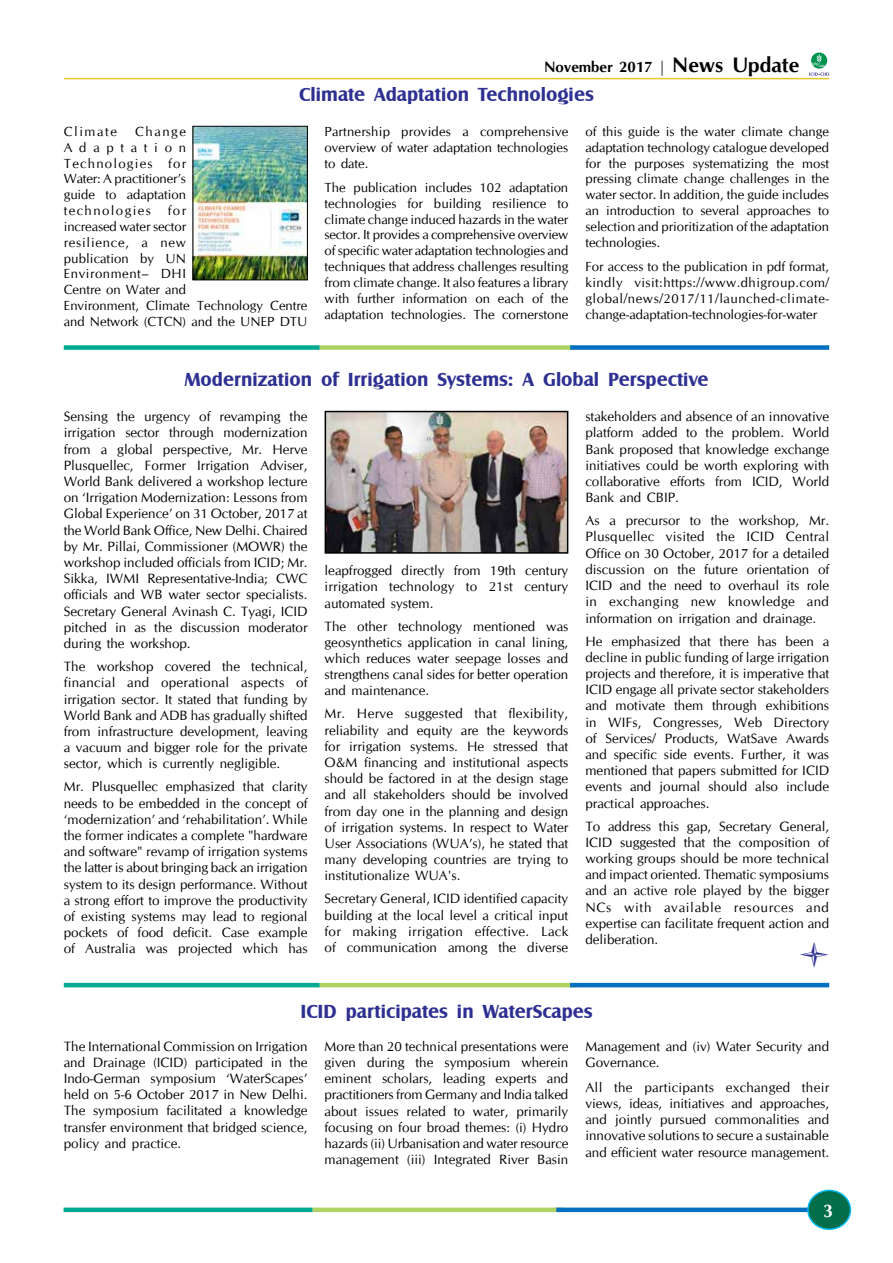
<style>
.page{position:relative;width:893px;height:1263px;background:#fff}
.page>*{position:absolute;margin:0;border:0;box-sizing:border-box;transform-origin:0 0}
.t1{font:30px "Webdings";color:#2e3092;scale:1.1 1}
.t2{font:700 19.5px "Castle T";color:#2e3092}
.t3{font:700 18px "CG Omega";color:#fff}
.t4{font:700 15px "CG Omega";color:#000}
.t5{font:13.5px/16.2px "CG Omega";color:#000;text-align:justify}
.t6{font:13.2px/15.9px "CG Omega";color:#000;text-align:justify}
.t7{font:13.2px "CG Omega";letter-spacing:.12em;color:#000}
.s1{font-size:21px}
</style>
<div class="page">
<div style="left:64px;top:1207px;width:249px;height:5px;background:#00a991"></div>
<div style="left:313px;top:1207px;width:250px;height:5px;background:#add361"></div>
<div style="left:556px;top:1207px;width:252px;height:5px;background:#0070c0"></div>
<div style="left:808px;top:1190px;width:42px;height:39px;background:#046d4a;border-radius:50%"></div>
<div style="left:807px;top:1190px;width:44px;height:40px;border:2px solid #00b9f1;border-radius:50%"></div>
<svg style="left:809px;top:54px;width:20px;height:22px"></svg>
<hr style="left:64px;top:78px;width:765px;height:1px;background:#e7c625">
<img style="left:328px;top:414px;width:237px;height:137px">
<div style="left:325px;top:411px;width:243px;height:143px;border:2px solid #000"></div>
<img style="left:195px;top:128px;width:111px;height:150px">
<div style="left:193px;top:126px;width:115px;height:154px;border:1px solid #000"></div>
<div style="left:64px;top:345px;width:256px;height:5px;background:#00a991"></div>
<div style="left:320px;top:345px;width:257px;height:5px;background:#add361"></div>
<div style="left:570px;top:345px;width:259px;height:5px;background:#0070c0"></div>
<hr style="left:64px;top:983px;width:256px;height:4px;background:#00a991">
<hr style="left:320px;top:983px;width:257px;height:4px;background:#add361">
<hr style="left:570px;top:983px;width:259px;height:4px;background:#0070c0">
<p class="t4" style="left:544px;top:57px;width:257px">November 2017 | <span class="s1">News Update</span></p>
<h2 class="t2" style="left:299px;top:84px;width:296px">Climate Adaptation Technologies</h2>
<p class="t6" style="left:585px;top:124px;width:245px">of this guide is the water climate change adaptation technology catalogue developed for the purposes systematizing the most pressing climate change challenges in the water sector. In addition, the guide includes an introduction to several approaches to selection and prioritization of the adaptation technologies.</p>
<p class="t6" style="left:585px;top:259px;width:245px">For access to the publication in pdf format, kindly visit:https://www.dhigroup.com/ global/news/2017/11/launched-climate&shy;change-adaptation-technologies-for-water</p>
<p class="t6" style="left:64px;top:124px;width:124px;text-indent:71px">Change Adaptation Technologies for Water: A practitioner’s guide to adaptation technologies</p>
<p class="t7" style="left:64px;top:123px;width:55px">Climate</p>
<p class="t6" style="left:325px;top:124px;width:245px">Partnership provides a comprehensive overview of water adaptation technologies to date.</p>
<p class="t6" style="left:325px;top:180px;width:245px">The publication includes 102 adaptation technologies for building resilience to climate change induced hazards in the water sector. It provides a comprehensive overview of specific water adaptation technologies and techniques that address challenges resulting from climate change. It also features a library with further information on each of the adaptation technologies. The cornerstone</p>
<p class="t6" style="left:64px;top:203px;width:245px;text-align:left;text-indent:104px">for<br>increased water sector<br>resilience, a new<br>publication by UN<br>Environment– DHI<br>Centre on Water and<br>Environment, Climate Technology Centre and Network (CTCN) and the UNEP DTU</p>
<h2 class="t2" style="left:184px;top:369px;width:526px">Modernization of Irrigation Systems: A Global Perspective</h2>
<p class="t5" style="left:585px;top:409px;width:245px">stakeholders and absence of an innovative platform added to the problem. World Bank proposed that knowledge exchange initiatives could be worth exploring with collaborative efforts from ICID, World Bank and CBIP.</p>
<p class="t5" style="left:585px;top:513px;width:245px">As a precursor to the workshop, Mr.<br>Plusquellec visited the ICID Central Office on 30 October, 2017 for a detailed discussion on the future orientation of ICID and the need to overhaul its role in exchanging new knowledge and information on irrigation and drainage.</p>
<p class="t5" style="left:585px;top:633px;width:245px">He emphasized that there has been a decline in public funding of large irrigation projects and therefore, it is imperative that ICID engage all private sector stakeholders and motivate them through exhibitions in WIFs, Congresses, Web Directory of Services/ Products, WatSave Awards and specific side events. Further, it was mentioned that papers submitted for ICID events and journal should also include practical approaches.</p>
<p class="t5" style="left:585px;top:818px;width:245px">To address this gap, Secretary General, ICID suggested that the composition of working groups should be more technical and impact oriented. Thematic symposiums and an active role played by the bigger NCs with available resources and expertise can facilitate frequent action and deliberation.</p>
<p class="t5" style="left:64px;top:409px;width:245px">Sensing the urgency of revamping the irrigation sector through modernization from a global perspective, Mr. Herve Plusquellec, Former Irrigation Adviser, World Bank delivered a workshop lecture on ‘Irrigation Modernization: Lessons from Global Experience’ on 31 October, 2017 at the World Bank Office, New Delhi. Chaired by Mr. Pillai, Commissioner (MOWR) the workshop included officials from ICID; Mr.<br>Sikka, IWMI Representative-India; CWC officials and WB water sector specialists.<br>Secretary General Avinash C. Tyagi, ICID pitched in as the discussion moderator during the workshop.</p>
<p class="t5" style="left:64px;top:658px;width:245px">The workshop covered the technical, financial and operational aspects of irrigation sector. It stated that funding by World Bank and ADB has gradually shifted from infrastructure development, leaving a vacuum and bigger role for the private sector, which is currently negligible.</p>
<p class="t5" style="left:64px;top:779px;width:245px">Mr. Plusquellec emphasized that clarity needs to be embedded in the concept of ‘modernization’ and ‘rehabilitation’. While the former indicates a complete "hardware and software" revamp of irrigation systems the latter is about bringing back an irrigation system to its design performance. Without a strong effort to improve the productivity of existing systems may lead to regional pockets of food deficit. Case example of Australia was projected which has</p>
<p class="t5" style="left:325px;top:563px;width:245px">leapfrogged directly from 19th century irrigation technology to 21st century automated system.</p>
<p class="t5" style="left:325px;top:618px;width:245px">The other technology mentioned was geosynthetics application in canal lining, which reduces water seepage losses and strengthens canal sides for better operation and maintenance.</p>
<p class="t5" style="left:325px;top:706px;width:245px">Mr. Herve suggested that flexibility, reliability and equity are the keywords for irrigation systems. He stressed that O&amp;M financing and institutional aspects should be factored in at the design stage and all stakeholders should be involved from day one in the planning and design of irrigation systems. In respect to Water User Associations (WUA’s), he stated that many developing countries are trying to institutionalize WUA's.</p>
<p class="t5" style="left:325px;top:891px;width:245px">Secretary General, ICID identified capacity building at the local level a critical input for making irrigation effective. Lack of communication among the diverse</p>
<h1 class="t1" style="left:798px;top:940px;width:31px">●</h1>
<h2 class="t2" style="left:300px;top:1000px;width:294px">ICID participates in WaterScapes</h2>
<p class="t5" style="left:325px;top:1038px;width:245px">More than 20 technical presentations were given during the symposium wherein eminent scholars, leading experts and practitioners from Germany and India talked about issues related to water, primarily focusing on four broad themes: (i) Hydro hazards (ii) Urbanisation and water resource management (iii) Integrated River Basin</p>
<p class="t5" style="left:585px;top:1038px;width:245px">Management and (iv) Water Security and<br>Governance.</p>
<p class="t5" style="left:64px;top:1038px;width:245px">The International Commission on Irrigation and Drainage (ICID) participated in the Indo-German symposium ‘WaterScapes’ held on 5-6 October 2017 in New Delhi.<br>The symposium facilitated a knowledge transfer environment that bridged science, policy and practice.</p>
<p class="t5" style="left:585px;top:1079px;width:245px">All the participants exchanged their views, ideas, initiatives and approaches, and jointly pursued commonalities and innovative solutions to secure a sustainable and efficient water resource management.</p>
<h3 class="t3" style="left:823px;top:1199px;width:11px">3</h3>
</div>
